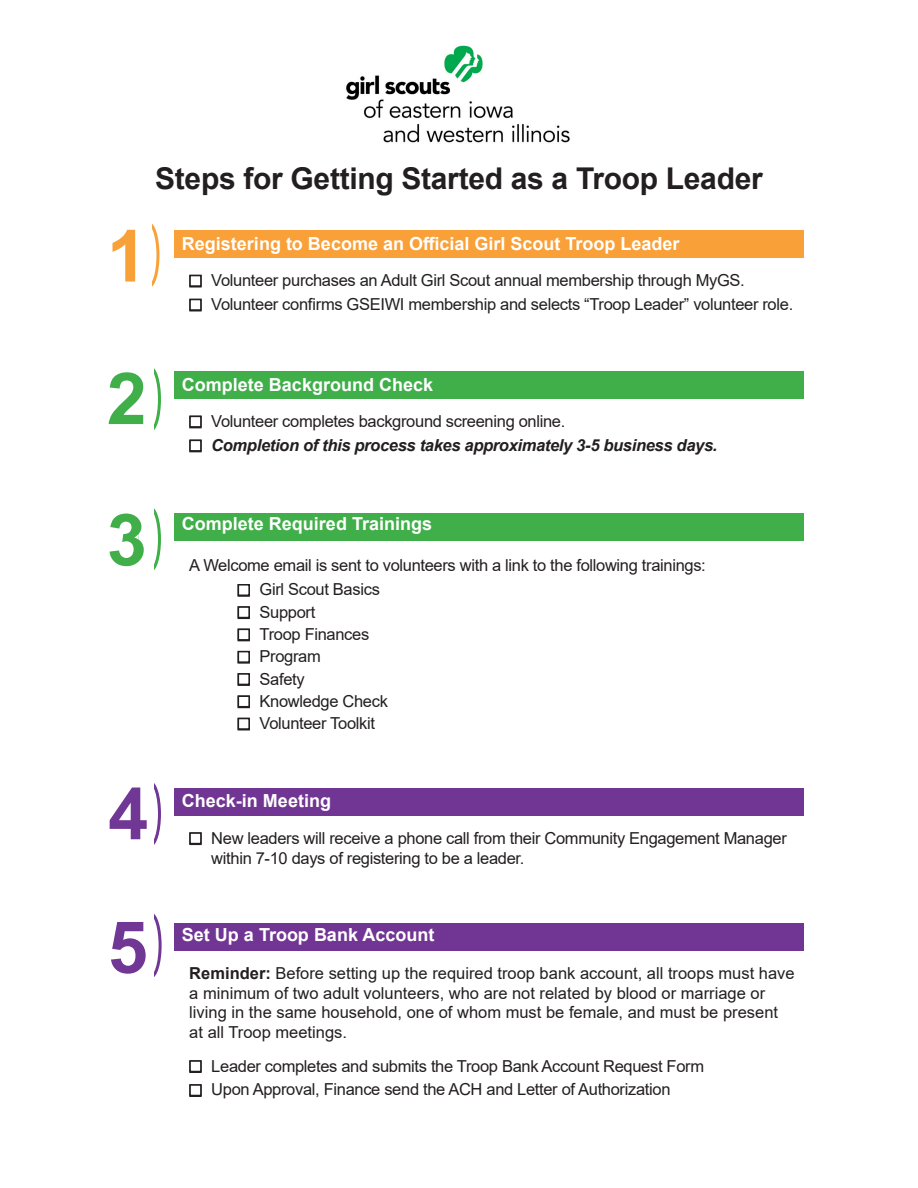
<style>
.page{position:relative;width:918px;height:1188px;background:#fff}
.page>*{position:absolute;margin:0;border:0;box-sizing:border-box;transform-origin:0 0}
.t1{font:700 72px "Arial";color:#40ae49}
.t2{font:700 72px "Arial";color:#713795}
.t3{font:700 72px "Arial";color:#f9a139}
.t4{font:700 30px "Arial";letter-spacing:-.01em;color:#231f20}
.t5{font:700 18px "Arial";color:#fff}
.t6{font:16.5px/19.8px "Arial";letter-spacing:-.02em;color:#231f20}
.t7{font:16.5px/19.8px "Arial";color:#231f20}
.t8{font:italic 700 16.5px "Arial";letter-spacing:-.02em;color:#231f20}
.s1{font-weight:700}
</style>
<div class="page">
<img style="left:346px;top:45px;width:224px;height:98px">
<div style="left:139px;top:781px;width:22px;height:66px;border:3px solid #713795;border-radius:50%"></div>
<div style="left:139px;top:765px;width:15px;height:111px;background:#fff"></div>
<div style="left:137px;top:222px;width:22px;height:66px;border:3px solid #f9a139;border-radius:50%"></div>
<div style="left:124px;top:206px;width:28px;height:111px;background:#fff"></div>
<div style="left:139px;top:506px;width:22px;height:66px;border:3px solid #40ae49;border-radius:50%"></div>
<div style="left:139px;top:490px;width:15px;height:112px;background:#fff"></div>
<div style="left:174px;top:231px;width:630px;height:27px;background:#f9a038"></div>
<div style="left:174px;top:372px;width:630px;height:27px;background:#40ae49"></div>
<div style="left:174px;top:513px;width:630px;height:27px;background:#40ae49"></div>
<div style="left:174px;top:788px;width:630px;height:28px;background:#713694"></div>
<div style="left:174px;top:923px;width:630px;height:28px;background:#713694"></div>
<div style="left:139px;top:366px;width:22px;height:66px;border:3px solid #40ae49;border-radius:50%"></div>
<div style="left:129px;top:350px;width:25px;height:112px;background:#fff"></div>
<div style="left:189px;top:275px;width:13px;height:12px;border:2px solid #231f20"></div>
<div style="left:189px;top:299px;width:13px;height:12px;border:2px solid #231f20"></div>
<div style="left:189px;top:416px;width:13px;height:12px;border:2px solid #231f20"></div>
<div style="left:189px;top:440px;width:13px;height:12px;border:2px solid #231f20"></div>
<div style="left:238px;top:584px;width:12px;height:13px;border:2px solid #231f20"></div>
<div style="left:238px;top:584px;width:12px;height:12px;border:2px solid #231f20"></div>
<div style="left:238px;top:606px;width:12px;height:13px;border:2px solid #231f20"></div>
<div style="left:238px;top:606px;width:12px;height:12px;border:2px solid #231f20"></div>
<div style="left:238px;top:629px;width:12px;height:12px;border:2px solid #231f20"></div>
<div style="left:238px;top:651px;width:12px;height:12px;border:2px solid #231f20"></div>
<div style="left:238px;top:673px;width:12px;height:13px;border:2px solid #231f20"></div>
<div style="left:238px;top:673px;width:12px;height:12px;border:2px solid #231f20"></div>
<div style="left:238px;top:695px;width:12px;height:13px;border:2px solid #231f20"></div>
<div style="left:238px;top:695px;width:12px;height:12px;border:2px solid #231f20"></div>
<div style="left:238px;top:718px;width:12px;height:12px;border:2px solid #231f20"></div>
<div style="left:139px;top:912px;width:23px;height:67px;border:3px solid #713795;border-radius:50%"></div>
<div style="left:139px;top:896px;width:15px;height:112px;background:#fff"></div>
<div style="left:189px;top:832px;width:13px;height:13px;border:2px solid #231f20"></div>
<div style="left:189px;top:832px;width:13px;height:12px;border:2px solid #231f20"></div>
<div style="left:189px;top:1060px;width:13px;height:13px;border:2px solid #231f20"></div>
<div style="left:189px;top:1060px;width:13px;height:12px;border:2px solid #231f20"></div>
<div style="left:189px;top:1084px;width:13px;height:13px;border:2px solid #231f20"></div>
<div style="left:189px;top:1084px;width:13px;height:12px;border:2px solid #231f20"></div>
<p class="t3" style="left:107px;top:205px;width:42px">1</p>
<p class="t4" style="left:155px;top:157px;width:609px">Steps for Getting Started as a Troop Leader</p>
<p class="t5" style="left:182px;top:231px;width:499px">Registering to Become an Official Girl Scout Troop Leader</p>
<p class="t6" style="left:211px;top:270px;width:535px">Volunteer purchases an Adult Girl Scout annual membership through MyGS.</p>
<p class="t6" style="left:211px;top:294px;width:583px">Volunteer confirms GSEIWI membership and selects “Troop Leader” volunteer role.</p>
<p class="t1" style="left:107px;top:348px;width:42px">2</p>
<p class="t5" style="left:182px;top:372px;width:253px">Complete Background Check</p>
<p class="t6" style="left:211px;top:411px;width:356px">Volunteer completes background screening online.</p>
<p class="t8" style="left:211px;top:434px;width:508px">Completion of this process takes approximately 3-5 business days.</p>
<p class="t1" style="left:107px;top:489px;width:42px">3</p>
<p class="t2" style="left:108px;top:763px;width:42px">4</p>
<p class="t2" style="left:108px;top:897px;width:42px">5</p>
<p class="t5" style="left:182px;top:511px;width:252px">Complete Required Trainings</p>
<p class="t6" style="left:189px;top:556px;width:518px">A Welcome email is sent to volunteers with a link to the following trainings:</p>
<p class="t6" style="left:260px;top:580px;width:122px">Girl Scout Basics</p>
<p class="t6" style="left:260px;top:602px;width:57px">Support</p>
<p class="t6" style="left:260px;top:624px;width:111px">Troop Finances</p>
<p class="t6" style="left:260px;top:647px;width:63px">Program</p>
<p class="t6" style="left:260px;top:669px;width:47px">Safety</p>
<p class="t6" style="left:260px;top:691px;width:130px">Knowledge Check</p>
<p class="t6" style="left:260px;top:713px;width:117px">Volunteer Toolkit</p>
<p class="t5" style="left:182px;top:788px;width:151px">Check-in Meeting</p>
<p class="t6" style="left:211px;top:828px;width:577px">New leaders will receive a phone call from their Community Engagement Manager within 7-10 days of registering to be a leader.</p>
<p class="t5" style="left:182px;top:922px;width:254px">Set Up a Troop Bank Account</p>
<p class="t7" style="left:189px;top:963px;width:607px"><span class="s1">Reminder:</span> Before setting up the required troop bank account, all troops must have a minimum of two adult volunteers, who are not related by blood or marriage or living in the same household, one of whom must be female, and must be present at all Troop meetings.</p>
<p class="t6" style="left:211px;top:1056px;width:494px">Leader completes and submits the Troop Bank Account Request Form</p>
<p class="t6" style="left:211px;top:1079px;width:461px">Upon Approval, Finance send the ACH and Letter of Authorization</p>
</div>
